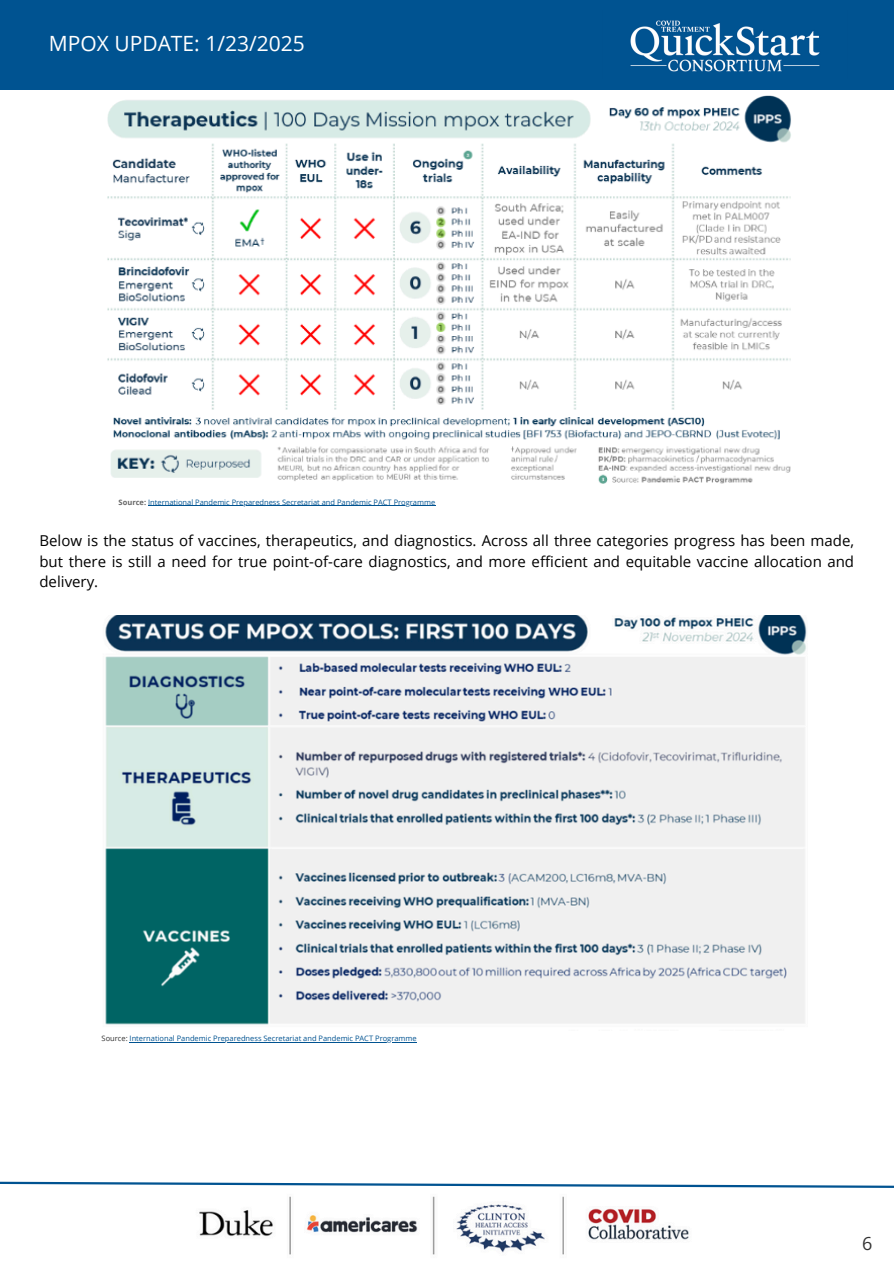
<style>
.page{position:relative;width:894px;height:1264px;background:#fff}
.page>*{position:absolute;margin:0;border:0;box-sizing:border-box;transform-origin:0 0}
.t1{font:21px "Open Sans";color:#fff}
.t2{font:18px "Open Sans";color:#333}
.t3{font:15px/20.2px "Open Sans";color:#000;text-align:justify}
.t4{font:7.5px "Open Sans";color:#005391}
.s1{font-weight:700;color:#666}
.s2{color:#333}
</style>
<div class="page">
<div style="left:0;top:0;width:893px;height:89px;background:#005391"></div>
<img style="left:630px;top:20px;width:190px;height:52px">
<hr style="left:148px;top:505px;width:287px;height:1px;background:#005391">
<img style="left:199px;top:1196px;width:490px;height:59px">
<svg style="left:0;top:1181px;width:893px;height:7px"></svg>
<img style="left:105px;top:616px;width:702px;height:409px">
<hr style="left:130px;top:1041px;width:287px;height:1px;background:#005391">
<img style="left:107px;top:95px;width:684px;height:389px">
<p class="t1" style="left:49px;top:29px;width:257px">MPOX UPDATE: 1/23/2025</p>
<p class="t4" style="left:119px;top:496px;width:318px"><span class="s1">Source:</span> International Pandemic Preparedness Secretariat and Pandemic PACT Programme</p>
<h2 class="t3" style="left:39px;top:530px;width:816px">Below is the status of vaccines, therapeutics, and diagnostics. Across all three categories progress has been made, but there is still a need for true point-of-care diagnostics, and more efficient and equitable vaccine allocation and delivery.</h2>
<p class="t4" style="left:101px;top:1033px;width:316px"><span class="s2">Source:</span> International Pandemic Preparedness Secretariat and Pandemic PACT Programme</p>
<h1 class="t2" style="left:861px;top:1230px;width:12px">6</h1>
</div>
